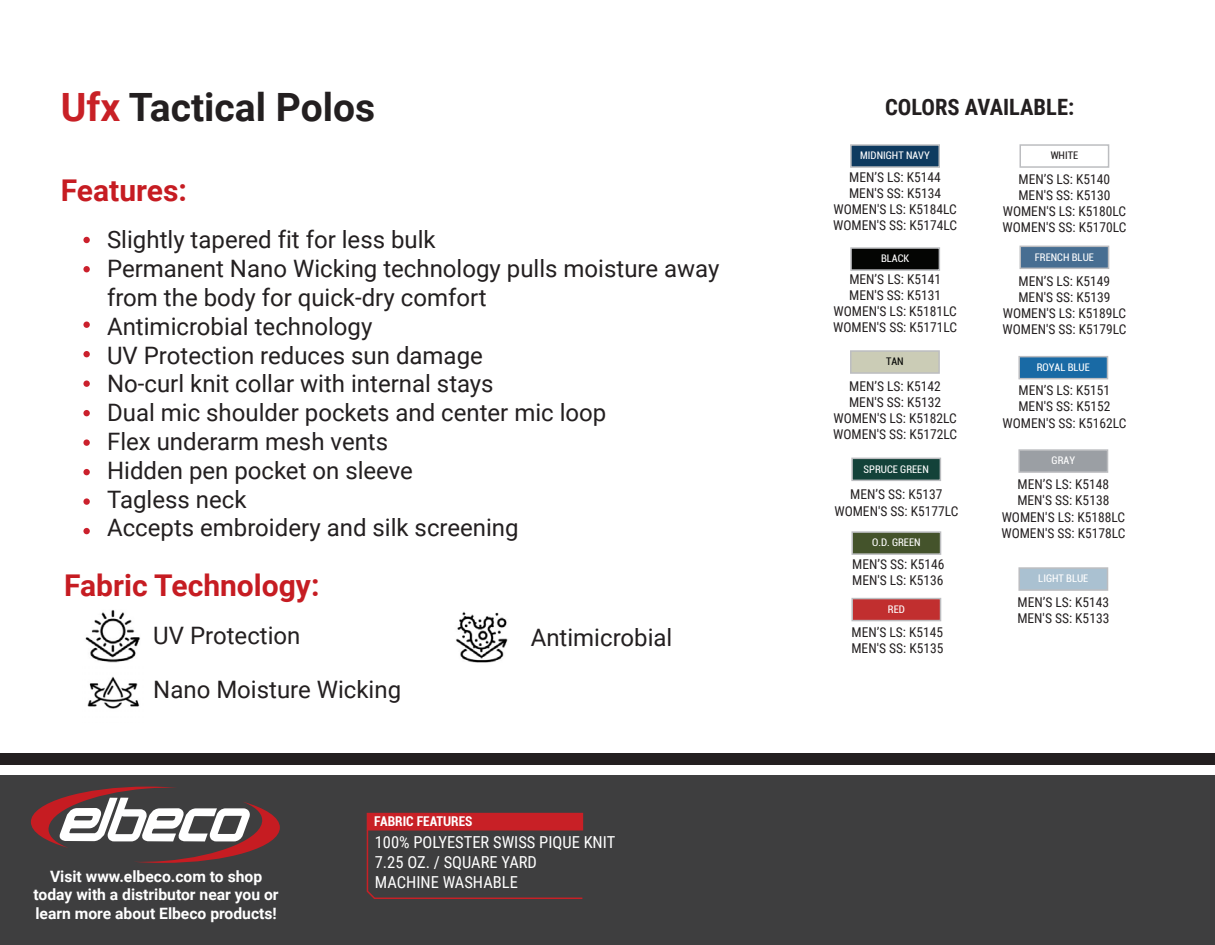
<style>
.page{position:relative;width:1215px;height:945px;background:#fff}
.page>*{position:absolute;margin:0;border:0;box-sizing:border-box;transform-origin:0 0}
.t1{font:700 39px "Roboto";color:#231f20}
.t2{font:700 30px "Roboto";color:#c61c22}
.t3{font:24px/28.8px "Roboto";color:#231f20}
.t4{font:700 22.5px "Roboto Condensed";color:#231f20}
.t5{font:16.5px/19.8px "Roboto Condensed";color:#fff}
.t6{font:700 15.6px/18.8px "Roboto";color:#fff;text-align:center}
.t7{font:13.5px/16.2px "Roboto Condensed";color:#231f20;text-align:center}
.t8{font:700 condensed 13.5px "Roboto";color:#fff}
.t9{font:condensed 10.5px "Roboto";color:#fff}
.t10{font:condensed 10.5px "Roboto";color:#231f20}
.t11{font:condensed 10.5px "Roboto";color:#040503}
.s1{color:#c82026}
</style>
<div class="page">
<div style="left:1px;top:775px;width:1214px;height:170px;background:#3e3e3f"></div>
<div style="left:1px;top:753px;width:1214px;height:12px;background:#231f20"></div>
<div style="left:367px;top:813px;width:216px;height:18px;background:#c82026"></div>
<svg style="left:366px;top:829px;width:218px;height:70px"></svg>
<svg style="left:31px;top:787px;width:249px;height:76px"></svg>
<div style="left:83px;top:237px;width:7px;height:6px;background:#cb202c;border-radius:50%"></div>
<div style="left:83px;top:266px;width:7px;height:6px;background:#cb202c;border-radius:50%"></div>
<div style="left:83px;top:322px;width:7px;height:6px;background:#cb202c;border-radius:50%"></div>
<div style="left:83px;top:351px;width:7px;height:6px;background:#cb202c;border-radius:50%"></div>
<div style="left:83px;top:380px;width:7px;height:7px;background:#cb202c;border-radius:50%"></div>
<div style="left:83px;top:410px;width:7px;height:6px;background:#cb202c;border-radius:50%"></div>
<div style="left:850px;top:144px;width:90px;height:24px;background:#0f3b60;border:2px solid #bcbdc0"></div>
<div style="left:850px;top:247px;width:90px;height:24px;background:#040503;border:2px solid #bcbdc0"></div>
<div style="left:850px;top:350px;width:90px;height:24px;background:#cbccb6;border:2px solid #bcbdc0"></div>
<div style="left:851px;top:458px;width:90px;height:23px;background:#134239;border:2px solid #bcbdc0"></div>
<div style="left:851px;top:531px;width:90px;height:24px;background:#44532b;border:2px solid #bcbdc0"></div>
<div style="left:1018px;top:449px;width:90px;height:24px;background:#9b9fa4;border:2px solid #bcbdc0"></div>
<div style="left:1020px;top:144px;width:89px;height:24px;background:#fff;border:2px solid #bcbdc0"></div>
<div style="left:1020px;top:246px;width:89px;height:23px;background:#476e92;border:2px solid #bcbdc0"></div>
<div style="left:1018px;top:356px;width:90px;height:23px;background:#196aa5;border:2px solid #bcbdc0"></div>
<div style="left:1018px;top:567px;width:90px;height:24px;background:#aac1d1;border:2px solid #bcbdc0"></div>
<div style="left:851px;top:598px;width:90px;height:23px;background:#c12f2f;border:2px solid #bcbdc0"></div>
<img style="left:85px;top:610px;width:55px;height:53px">
<img style="left:87px;top:676px;width:53px;height:33px">
<div style="left:83px;top:439px;width:7px;height:7px;background:#cb202c;border-radius:50%"></div>
<div style="left:83px;top:469px;width:7px;height:6px;background:#cb202c;border-radius:50%"></div>
<div style="left:83px;top:498px;width:7px;height:7px;background:#cb202c;border-radius:50%"></div>
<div style="left:83px;top:528px;width:7px;height:6px;background:#cb202c;border-radius:50%"></div>
<img style="left:456px;top:611px;width:52px;height:52px">
<h1 class="t1" style="left:61px;top:80px;width:316px"><span class="s1">Ufx</span> Tactical Polos</h1>
<h3 class="t4" style="left:885px;top:91px;width:191px">COLORS AVAILABLE:</h3>
<p class="t9" style="left:860px;top:148px;width:71px">MIDNIGHT NAVY</p>
<p class="t7" style="left:833px;top:168px;width:125px">MEN’S LS: K5144<br>MEN'S SS: K5134<br>WOMEN'S LS: K5184LC<br>WOMEN'S SS: K5174LC</p>
<p class="t9" style="left:881px;top:251px;width:30px">BLACK</p>
<p class="t7" style="left:833px;top:270px;width:125px">MEN’S LS: K5141<br>MEN'S SS: K5131<br>WOMEN'S LS: K5181LC<br>WOMEN'S SS: K5171LC</p>
<p class="t11" style="left:886px;top:354px;width:19px">TAN</p>
<p class="t7" style="left:833px;top:377px;width:125px">MEN’S LS: K5142<br>MEN'S SS: K5132<br>WOMEN'S LS: K5182LC<br>WOMEN'S SS: K5172LC</p>
<p class="t9" style="left:864px;top:462px;width:67px">SPRUCE GREEN</p>
<p class="t7" style="left:834px;top:486px;width:125px">MEN’S SS: K5137<br>WOMEN'S SS: K5177LC</p>
<p class="t9" style="left:872px;top:535px;width:50px">O.D. GREEN</p>
<p class="t7" style="left:852px;top:555px;width:94px;text-align:left">MEN’S SS: K5146<br>MEN'S LS: K5136</p>
<p class="t10" style="left:1051px;top:148px;width:29px">WHITE</p>
<p class="t7" style="left:1002px;top:170px;width:125px">MEN’S LS: K5140<br>MEN'S SS: K5130<br>WOMEN'S LS: K5180LC<br>WOMEN'S SS: K5170LC</p>
<p class="t9" style="left:1035px;top:250px;width:61px">FRENCH BLUE</p>
<p class="t7" style="left:1002px;top:272px;width:125px">MEN’S LS: K5149<br>MEN'S SS: K5139<br>WOMEN'S LS: K5189LC<br>WOMEN'S SS: K5179LC</p>
<p class="t9" style="left:1037px;top:360px;width:55px">ROYAL BLUE</p>
<p class="t7" style="left:1002px;top:382px;width:125px">MEN’S LS: K5151<br>MEN'S SS: K5152<br>WOMEN'S SS: K5162LC</p>
<h2 class="t2" style="left:61px;top:169px;width:128px">Features:</h2>
<p class="t3" style="left:107px;top:225px;width:614px">Slightly tapered fit for less bulk<br>Permanent Nano Wicking technology pulls moisture away from the body for quick-dry comfort<br>Antimicrobial technology<br>UV Protection reduces sun damage<br>No-curl knit collar with internal stays<br>Dual mic shoulder pockets and center mic loop<br>Flex underarm mesh vents<br>Hidden pen pocket on sleeve<br>Tagless neck<br>Accepts embroidery and silk screening</p>
<p class="t9" style="left:1052px;top:453px;width:25px">GRAY</p>
<p class="t7" style="left:1001px;top:476px;width:125px">MEN’S LS: K5148<br>MEN'S SS: K5138<br>WOMEN'S LS: K5188LC<br>WOMEN'S SS: K5178LC</p>
<h2 class="t2" style="left:64px;top:564px;width:257px">Fabric Technology:</h2>
<h3 class="t3" style="left:153px;top:620px;width:149px">UV Protection</h3>
<h3 class="t3" style="left:153px;top:674px;width:249px">Nano Moisture Wicking</h3>
<p class="t9" style="left:1038px;top:571px;width:52px">LIGHT BLUE</p>
<p class="t7" style="left:1017px;top:594px;width:93px;text-align:left">MEN’S LS: K5143<br>MEN'S SS: K5133</p>
<p class="t9" style="left:888px;top:602px;width:19px">RED</p>
<p class="t7" style="left:851px;top:624px;width:93px;text-align:left">MEN’S LS: K5145<br>MEN'S SS: K5135</p>
<h3 class="t3" style="left:531px;top:622px;width:143px">Antimicrobial</h3>
<p class="t6" style="left:34px;top:866px;width:247px">Visit www.elbeco.com to shop today with a distributor near you or learn more about Elbeco products!</p>
<p class="t8" style="left:374px;top:812px;width:100px">FABRIC FEATURES</p>
<p class="t5" style="left:375px;top:832px;width:242px">100% POLYESTER SWISS PIQUE KNIT<br>7.25 OZ. / SQUARE YARD<br>MACHINE WASHABLE</p>
</div>
